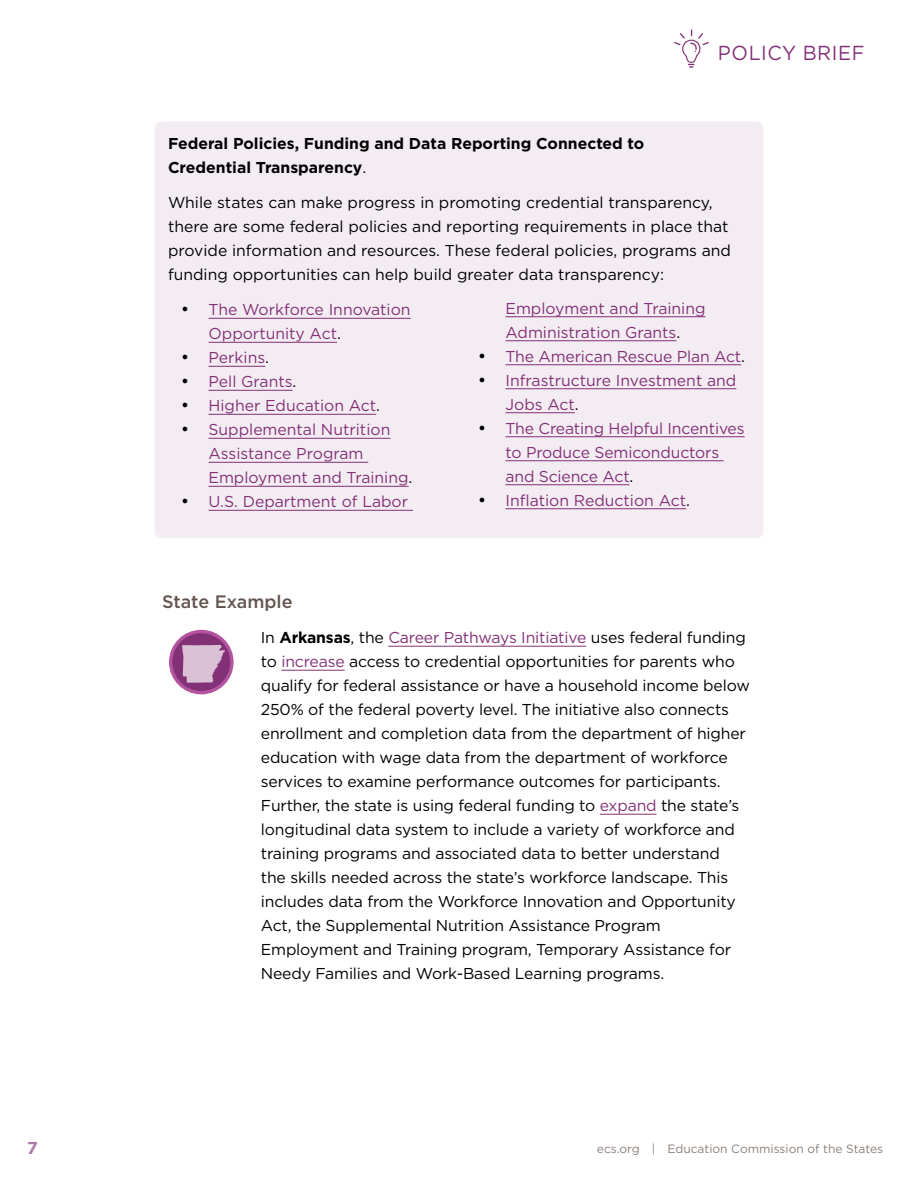
<style>
.page{position:relative;width:918px;height:1188px;background:#fff}
.page>*{position:absolute;margin:0;border:0;box-sizing:border-box;transform-origin:0 0}
.t1{font:20.25px "Gotham";letter-spacing:.03em;color:#833177;scale:.96 1}
.t2{font:500 18px "Gotham";color:#63554f}
.t3{font:700 17.25px "Gotham";color:#ae79a7}
.t4{font:15.75px/24px "Gotham";letter-spacing:-.01em;color:#000}
.t5{font:15.75px/24px "Gotham";color:#833177}
.t6{font:700 15.75px/24px "Gotham";color:#000}
.t7{font:12px "Gotham";color:#8a807b}
.s1{font-weight:400}
.s2{color:#000}
.s3{font-weight:700}
.s4{color:#833177}
</style>
<div class="page">
<svg style="left:674px;top:29px;width:35px;height:39px"></svg>
<hr style="left:388px;top:646px;width:198px;height:1px;background:#833177">
<hr style="left:281px;top:670px;width:64px;height:1px;background:#833177">
<hr style="left:600px;top:814px;width:57px;height:1px;background:#833177">
<svg style="left:171px;top:632px;width:61px;height:61px"></svg>
<div style="left:169px;top:630px;width:65px;height:64px;border:3px solid #b4539f;border-radius:50%"></div>
<svg style="left:182px;top:645px;width:43px;height:38px;background:#c7a2c1"></svg>
<div style="left:154px;top:122px;width:610px;height:416px;background:#f4ecf3;border-radius:7px"></div>
<hr style="left:208px;top:318px;width:203px;height:1px;background:#833177">
<hr style="left:208px;top:342px;width:129px;height:1px;background:#833177">
<hr style="left:208px;top:366px;width:57px;height:1px;background:#833177">
<hr style="left:208px;top:390px;width:85px;height:1px;background:#833177">
<hr style="left:208px;top:414px;width:168px;height:1px;background:#833177">
<hr style="left:208px;top:438px;width:182px;height:1px;background:#833177">
<hr style="left:208px;top:462px;width:160px;height:1px;background:#833177">
<hr style="left:208px;top:486px;width:201px;height:1px;background:#833177">
<hr style="left:208px;top:510px;width:205px;height:1px;background:#833177">
<hr style="left:506px;top:316px;width:200px;height:1px;background:#833177">
<hr style="left:506px;top:340px;width:170px;height:1px;background:#833177">
<hr style="left:506px;top:364px;width:235px;height:1px;background:#833177">
<hr style="left:506px;top:388px;width:230px;height:1px;background:#833177">
<hr style="left:506px;top:412px;width:69px;height:1px;background:#833177">
<hr style="left:506px;top:436px;width:239px;height:1px;background:#833177">
<hr style="left:506px;top:460px;width:218px;height:1px;background:#833177">
<hr style="left:506px;top:484px;width:124px;height:1px;background:#833177">
<hr style="left:506px;top:508px;width:180px;height:1px;background:#833177">
<p class="t3" style="left:27px;top:1136px;width:12px">7</p>
<p class="t1" style="left:718px;top:39px;width:154px">POLICY BRIEF</p>
<p class="t6" style="left:168px;top:131px;width:478px">Federal Policies, Funding and Data Reporting Connected to<br>Credential Transparency<span class="s1">.</span></p>
<p class="t4" style="left:168px;top:190px;width:565px">While states can make progress in promoting credential transparency, there are some federal policies and reporting requirements in place that provide information and resources. These federal policies, programs and funding opportunities can help build greater data transparency:</p>
<p class="t5" style="left:208px;top:297px;width:204px;text-indent:-27px"><span class="s2">•</span> The Workforce Innovation<br>Opportunity Act<span class="s2">.</span></p>
<p class="t5" style="left:182px;top:345px;width:89px"><span class="s2">•</span> Perkins<span class="s2">.</span></p>
<p class="t5" style="left:182px;top:369px;width:116px"><span class="s2">•</span> Pell Grants<span class="s2">.</span></p>
<p class="t5" style="left:182px;top:393px;width:200px"><span class="s2">•</span> Higher Education Act<span class="s2">.</span></p>
<p class="t5" style="left:208px;top:417px;width:205px;text-indent:-27px"><span class="s2">•</span> Supplemental Nutrition<br>Assistance Program<br>Employment and Training<span class="s2">.</span></p>
<p class="t5" style="left:182px;top:489px;width:228px"><span class="s2">•</span> U.S. Department of Labor</p>
<p class="t5" style="left:506px;top:296px;width:202px">Employment and Training<br>Administration Grants<span class="s2">.</span></p>
<p class="t5" style="left:479px;top:344px;width:268px"><span class="s2">•</span> The American Rescue Plan Act<span class="s2">.</span></p>
<p class="t5" style="left:506px;top:368px;width:232px;text-indent:-27px"><span class="s2">•</span> Infrastructure Investment and<br>Jobs Act<span class="s2">.</span></p>
<p class="t5" style="left:506px;top:416px;width:241px;text-indent:-27px"><span class="s2">•</span> The Creating Helpful Incentives to Produce Semiconductors and Science Act<span class="s2">.</span></p>
<p class="t5" style="left:479px;top:488px;width:213px"><span class="s2">•</span> Inflation Reduction Act<span class="s2">.</span></p>
<p class="t2" style="left:162px;top:590px;width:132px">State Example</p>
<p class="t4" style="left:261px;top:625px;width:491px">In <span class="s3">Arkansas</span>, the <span class="s4">Career Pathways Initiative</span> uses federal funding to <span class="s4">increase</span> access to credential opportunities for parents who qualify for federal assistance or have a household income below 250% of the federal poverty level. The initiative also connects enrollment and completion data from the department of higher education with wage data from the department of workforce services to examine performance outcomes for participants.<br>Further, the state is using federal funding to <span class="s4">expand</span> the state’s longitudinal data system to include a variety of workforce and training programs and associated data to better understand<br>the skills needed across the state’s workforce landscape. This includes data from the Workforce Innovation and Opportunity Act, the Supplemental Nutrition Assistance Program Employment and Training program, Temporary Assistance for Needy Families and Work-Based Learning programs.</p>
<p class="t7" style="left:597px;top:1141px;width:288px">ecs.org | Education Commission of the States</p>
</div>
